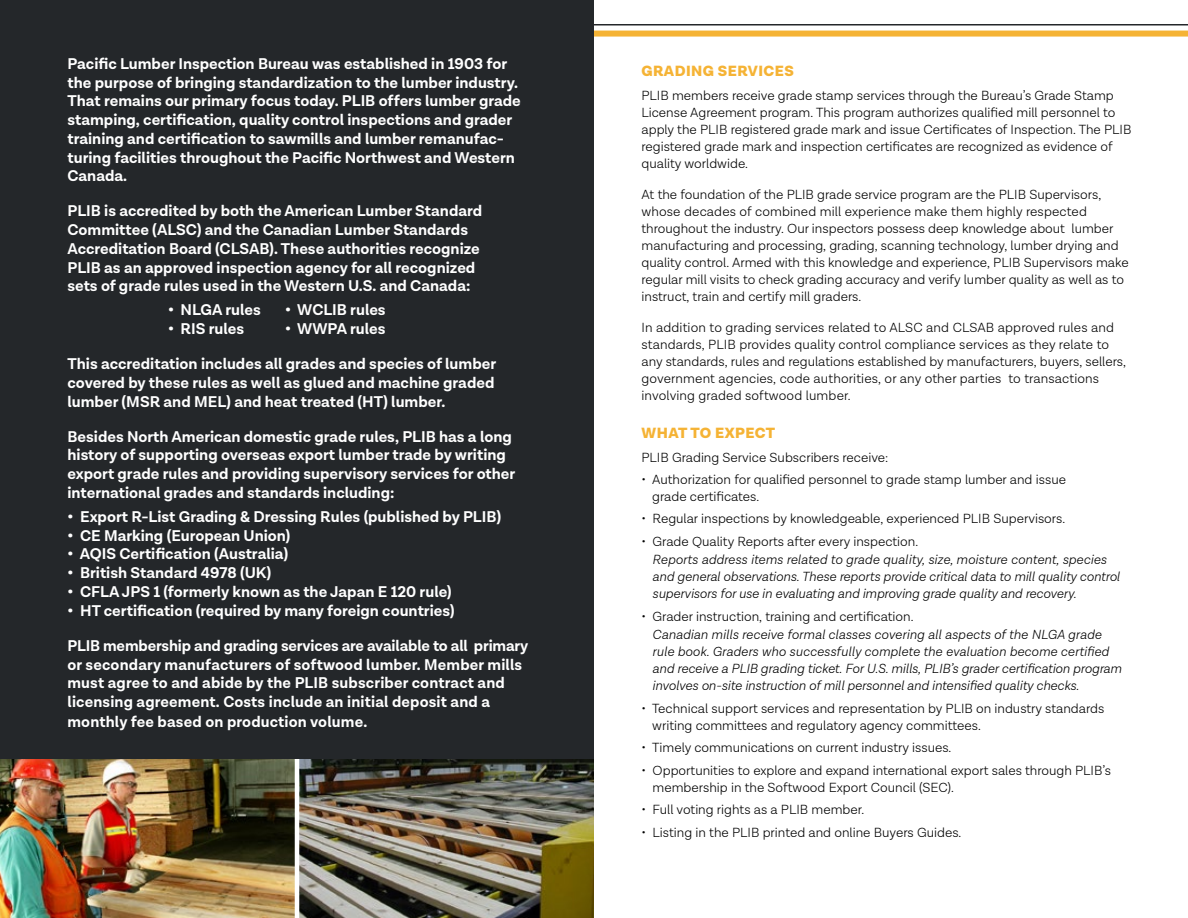
<style>
.page{position:relative;width:1188px;height:918px;background:#fff}
.page>*{position:absolute;margin:0;border:0;box-sizing:border-box;transform-origin:0 0}
.t1{font:700 15.75px/18.8px "Lota Grotesque";color:#fff}
.t2{font:900 15px "Lota Grotesque";letter-spacing:.03em;color:#f5b335}
.t3{font:300 13.5px/17.1px "Lota Grotesque";color:#000}
.t4{font:italic 300 13.5px/17.1px "Lota Grotesque";color:#000}
</style>
<div class="page">
<hr style="left:594px;top:24px;width:594px;height:2px;background:#24272a">
<div style="left:594px;top:31px;width:594px;height:6px;background:#f5b335"></div>
<img style="left:0;top:758px;width:594px;height:160px">
<hr style="left:295px;top:697px;width:4px;height:221px;background:#fff">
<div style="left:0;top:0;width:594px;height:758px;background:#24272a"></div>
<p class="t1" style="left:68px;top:55px;width:455px">Pacific Lumber Inspection Bureau was established in 1903 for the purpose of bringing standardization to the lumber industry.<br>That remains our primary focus today. PLIB offers lumber grade stamping, certification, quality control inspections and grader training and certification to sawmills and lumber remanufac&shy;turing facilities throughout the Pacific Northwest and Western Canada.</p>
<p class="t1" style="left:68px;top:202px;width:416px">PLIB is accredited by both the American Lumber Standard Committee (ALSC) and the Canadian Lumber Standards Accreditation Board (CLSAB). These authorities recognize PLIB as an approved inspection agency for all recognized sets of grade rules used in the Western U.S. and Canada:</p>
<p class="t1" style="left:168px;top:301px;width:94px">• NLGA rules</p>
<p class="t1" style="left:285px;top:301px;width:102px">• WCLIB rules</p>
<p class="t1" style="left:168px;top:320px;width:78px">• RIS rules</p>
<p class="t1" style="left:285px;top:320px;width:102px">• WWPA rules</p>
<p class="t1" style="left:67px;top:355px;width:430px;text-align:justify">This accreditation includes all grades and species of lumber covered by these rules as well as glued and machine graded lumber (MSR and MEL) and heat treated (HT) lumber.</p>
<p class="t1" style="left:68px;top:427px;width:449px">Besides North American domestic grade rules, PLIB has a long history of supporting overseas export lumber trade by writing export grade rules and providing supervisory services for other international grades and standards including:</p>
<p class="t1" style="left:68px;top:508px;width:435px">• Export R-List Grading &amp; Dressing Rules (published by PLIB)</p>
<p class="t1" style="left:68px;top:527px;width:224px">• CE Marking (European Union)</p>
<p class="t1" style="left:68px;top:545px;width:222px">• AQIS Certification (Australia)</p>
<p class="t1" style="left:68px;top:564px;width:205px">• British Standard 4978 (UK)</p>
<p class="t1" style="left:68px;top:583px;width:386px">• CFLA JPS 1 (formerly known as the Japan E 120 rule)</p>
<p class="t1" style="left:68px;top:602px;width:389px">• HT certification (required by many foreign countries)</p>
<p class="t1" style="left:68px;top:637px;width:462px">PLIB membership and grading services are available to all primary or secondary manufacturers of softwood lumber. Member mills must agree to and abide by the PLIB subscriber contract and licensing agreement. Costs include an initial deposit and a monthly fee based on production volume.</p>
<p class="t2" style="left:642px;top:62px;width:154px">GRADING SERVICES</p>
<p class="t3" style="left:642px;top:87px;width:491px">PLIB members receive grade stamp services through the Bureau’s Grade Stamp License Agreement program. This program authorizes qualified mill personnel to apply the PLIB registered grade mark and issue Certificates of Inspection. The PLIB registered grade mark and inspection certificates are recognized as evidence of quality worldwide.</p>
<p class="t3" style="left:642px;top:186px;width:489px">At the foundation of the PLIB grade service program are the PLIB Supervisors, whose decades of combined mill experience make them highly respected throughout the industry. Our inspectors possess deep knowledge about lumber manufacturing and processing, grading, scanning technology, lumber drying and quality control. Armed with this knowledge and experience, PLIB Supervisors make regular mill visits to check grading accuracy and verify lumber quality as well as to instruct, train and certify mill graders.</p>
<p class="t3" style="left:642px;top:319px;width:486px">In addition to grading services related to ALSC and CLSAB approved rules and standards, PLIB provides quality control compliance services as they relate to any standards, rules and regulations established by manufacturers, buyers, sellers, government agencies, code authorities, or any other parties to transactions involving graded softwood lumber.</p>
<p class="t2" style="left:642px;top:424px;width:135px">WHAT TO EXPECT</p>
<p class="t3" style="left:642px;top:449px;width:248px">PLIB Grading Service Subscribers receive:</p>
<p class="t3" style="left:652px;top:471px;width:415px;text-indent:-11px">• Authorization for qualified personnel to grade stamp lumber and issue grade certificates.</p>
<p class="t3" style="left:642px;top:510px;width:425px">• Regular inspections by knowledgeable, experienced PLIB Supervisors.</p>
<p class="t3" style="left:642px;top:533px;width:278px">• Grade Quality Reports after every inspection.</p>
<p class="t4" style="left:652px;top:551px;width:469px">Reports address items related to grade quality, size, moisture content, species and general observations. These reports provide critical data to mill quality control supervisors for use in evaluating and improving grade quality and recovery.</p>
<p class="t3" style="left:642px;top:608px;width:274px">• Grader instruction, training and certification.</p>
<p class="t4" style="left:652px;top:626px;width:471px">Canadian mills receive formal classes covering all aspects of the NLGA grade rule book. Graders who successfully complete the evaluation become certified and receive a PLIB grading ticket. For U.S. mills, PLIB’s grader certification program involves on-site instruction of mill personnel and intensified quality checks.</p>
<p class="t3" style="left:652px;top:700px;width:454px;text-indent:-11px">• Technical support services and representation by PLIB on industry standards writing committees and regulatory agency committees.</p>
<p class="t3" style="left:642px;top:739px;width:311px">• Timely communications on current industry issues.</p>
<p class="t3" style="left:653px;top:762px;width:460px;text-indent:-11px">• Opportunities to explore and expand international export sales through PLIB’s membership in the Softwood Export Council (SEC).</p>
<p class="t3" style="left:642px;top:802px;width:224px">• Full voting rights as a PLIB member.</p>
<p class="t3" style="left:642px;top:824px;width:321px">• Listing in the PLIB printed and online Buyers Guides.</p>
</div>
